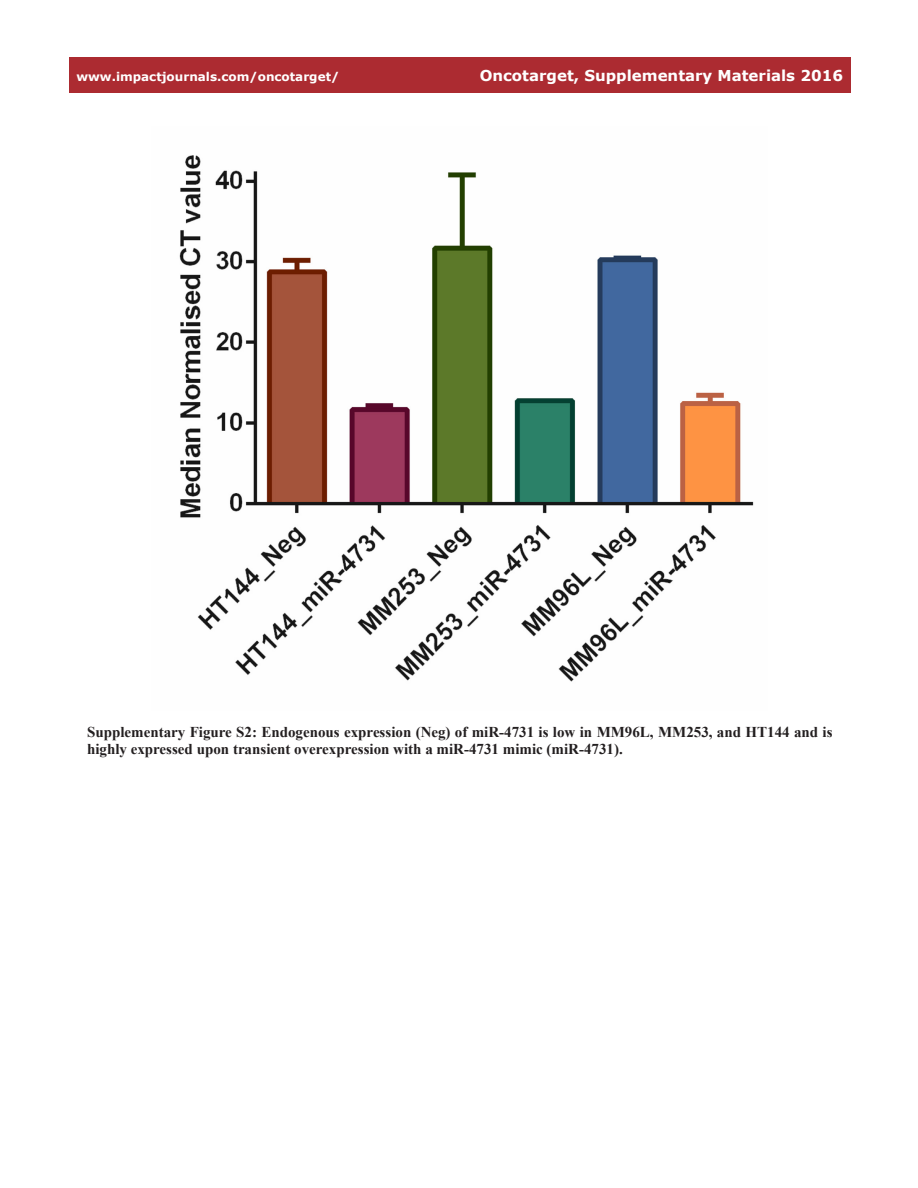
<style>
.page{position:relative;width:918px;height:1188px;background:#fff}
.page>*{position:absolute;margin:0;border:0;box-sizing:border-box;transform-origin:0 0}
.figuretext{font:700 15px/16.2px "Times New Roman";color:#231f20}
.t1{font:700 15px "Verdana";color:#fff}
.t2{font:700 12px "Verdana";color:#fff}
</style>
<div class="page">
<div style="left:69px;top:57px;width:781px;height:36px;background:#ac2b31"></div>
<img style="left:179px;top:155px;width:575px;height:527px">
<p class="t2" style="left:76px;top:68px;width:264px">www.impactjournals.com/oncotarget/</p>
<p class="t1" style="left:480px;top:65px;width:365px">Oncotarget, Supplementary Materials 2016</p>
<p class="figuretext" style="left:87px;top:724px;width:747px">Supplementary Figure S2: Endogenous expression (Neg) of miR-4731 is low in MM96L, MM253, and HT144 and is highly expressed upon transient overexpression with a miR-4731 mimic (miR-4731).</p>
</div>
